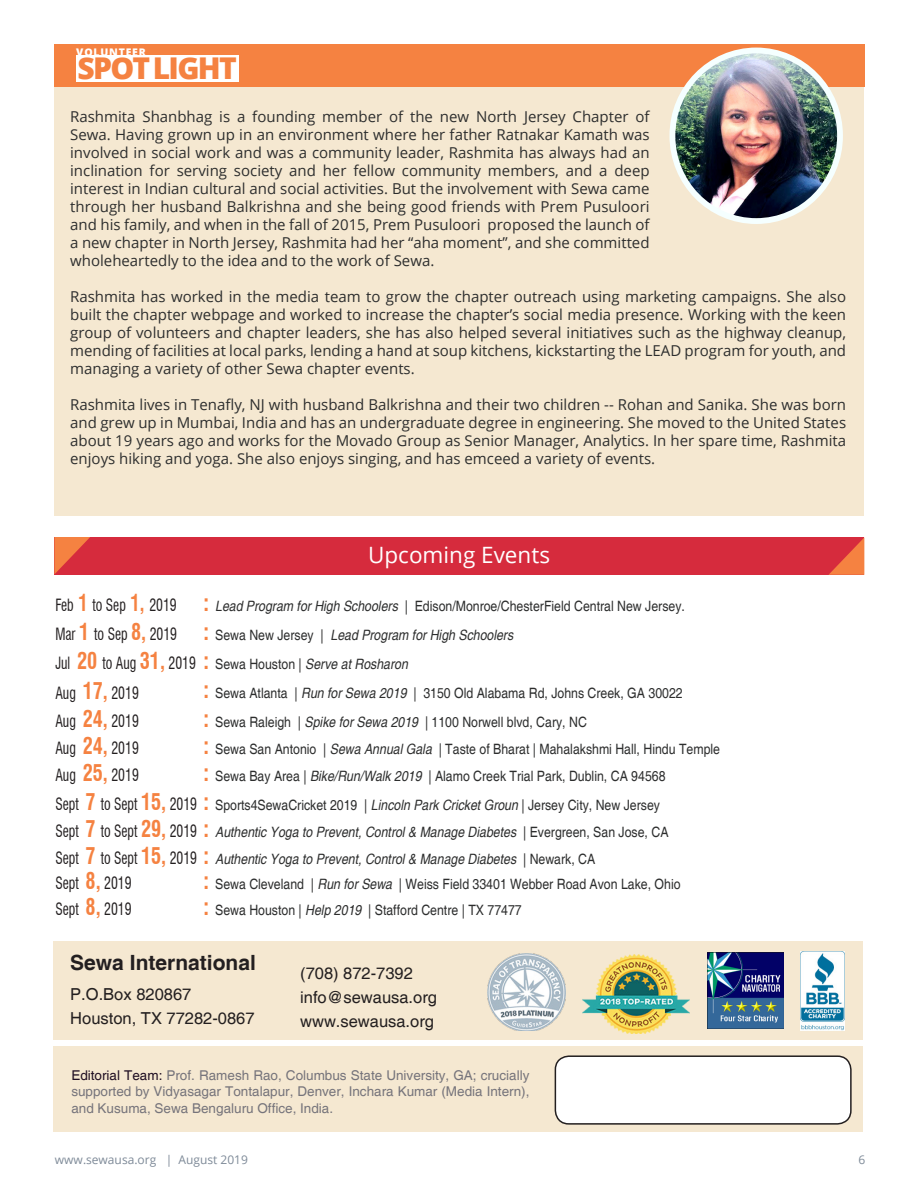
<style>
.page{position:relative;width:918px;height:1188px;background:#fff}
.page>*{position:absolute;margin:0;border:0;box-sizing:border-box;transform-origin:0 0}
.t1{font:800 30px "Open Sans";letter-spacing:-.055em;color:#f58241}
.t2{font:22.5px "Open Sans";color:#fff}
.t3{font:700 21px "Helvetica";color:#231f20}
.t4{font:condensed 16.5px "Swiss 721 BT";color:#231f20;scale:.83 1}
.t5{font:16.5px "Helvetica";color:#231f20}
.t6{font:15px/18px "Open Sans";color:#2d2e2e;text-align:justify}
.t7{font:14.25px "Helvetica";color:#2d2e2e;scale:.86 1}
.t8{font:italic 14.25px "Helvetica";color:#2d2e2e;scale:.86 1}
.t9{font:13.5px/16.5px "Helvetica";color:#76747b;text-align:justify}
.t10{font:12px "Open Sans";color:#7e8a98}
.t11{font:800 10.5px "Open Sans";letter-spacing:.075em;color:#fff}
.s1{font-weight:700;font-size:22.5px;color:#f58241}
.s2{font-family:"Swiss 721 BT";font-weight:700;font-stretch:condensed;font-size:22.5px;color:#f58241}
.s3{font-style:italic}
.s4{font-family:"Swiss 721 BT";font-weight:700;font-style:normal;font-stretch:condensed;font-size:22.5px;color:#f58241}
.s5{font-style:normal}
.s6{color:#200f23}
</style>
<div class="page">
<div style="left:54px;top:44px;width:810px;height:472px;background:#f5e8d1"></div>
<div style="left:54px;top:44px;width:810px;height:43px;background:#f58241"></div>
<div style="left:76px;top:55px;width:163px;height:27px;background:#fff"></div>
<img style="left:676px;top:50px;width:164px;height:171px">
<div style="left:669px;top:48px;width:174px;height:176px;border:6px solid #f5ffff;border-radius:50%"></div>
<div style="left:53px;top:941px;width:810px;height:99px;background:#f5e8d1"></div>
<div style="left:53px;top:1046px;width:810px;height:85px;background:#f5e8d1"></div>
<img style="left:583px;top:954px;width:106px;height:80px">
<img style="left:487px;top:953px;width:78px;height:78px">
<div style="left:555px;top:1056px;width:296px;height:68px;background:#fff;border-radius:14px"></div>
<div style="left:555px;top:1055px;width:297px;height:70px;border:2px solid #231f20;border-radius:14px"></div>
<img style="left:801px;top:951px;width:44px;height:80px">
<img style="left:708px;top:953px;width:76px;height:76px">
<div style="left:54px;top:537px;width:810px;height:37px;background:#d62b3d"></div>
<svg style="left:54px;top:537px;width:36px;height:37px"></svg>
<svg style="left:829px;top:538px;width:35px;height:37px"></svg>
<p class="t11" style="left:76px;top:44px;width:71px">VOLUNTEER</p>
<p class="t1" style="left:77px;top:46px;width:161px">SPOTLIGHT</p>
<p class="t6" style="left:70px;top:108px;width:581px">Rashmita Shanbhag is a founding member of the new North Jersey Chapter of Sewa. Having grown up in an environment where her father Ratnakar Kamath was involved in social work and was a community leader, Rashmita has always had an inclination for serving society and her fellow community members, and a deep interest in Indian cultural and social activities. But the involvement with Sewa came through her husband Balkrishna and she being good friends with Prem Pusuloori and his family, and when in the fall of 2015, Prem Pusuloori proposed the launch of a new chapter in North Jersey, Rashmita had her “aha moment”, and she committed wholeheartedly to the idea and to the work of Sewa.</p>
<p class="t6" style="left:70px;top:288px;width:777px">Rashmita has worked in the media team to grow the chapter outreach using marketing campaigns. She also built the chapter webpage and worked to increase the chapter’s social media presence. Working with the keen group of volunteers and chapter leaders, she has also helped several initiatives such as the highway cleanup, mending of facilities at local parks, lending a hand at soup kitchens, kickstarting the LEAD program for youth, and managing a variety of other Sewa chapter events.</p>
<p class="t6" style="left:70px;top:396px;width:777px">Rashmita lives in Tenafly, NJ with husband Balkrishna and their two children -- Rohan and Sanika. She was born and grew up in Mumbai, India and has an undergraduate degree in engineering. She moved to the United States about 19 years ago and works for the Movado Group as Senior Manager, Analytics. In her spare time, Rashmita enjoys hiking and yoga. She also enjoys singing, and has emceed a variety of events.</p>
<p class="t2" style="left:368px;top:539px;width:183px">Upcoming Events</p>
<p class="t4" style="left:55px;top:595px;width:148px">Feb <span class="s1">1</span> to Sep <span class="s1">1,</span> 2019</p>
<p class="t4" style="left:55px;top:625px;width:148px">Mar <span class="s1">1</span> to Sep <span class="s1">8,</span> 2019</p>
<p class="t4" style="left:55px;top:654px;width:171px">Jul <span class="s1">20</span> to Aug <span class="s1">31,</span> 2019</p>
<p class="t4" style="left:55px;top:683px;width:102px">Aug <span class="s1">17,</span> 2019</p>
<p class="t4" style="left:55px;top:711px;width:102px">Aug <span class="s1">24,</span> 2019</p>
<p class="t4" style="left:55px;top:738px;width:102px">Aug <span class="s1">24,</span> 2019</p>
<p class="t4" style="left:55px;top:766px;width:102px">Aug <span class="s1">25,</span> 2019</p>
<p class="t4" style="left:55px;top:794px;width:172px">Sept <span class="s1">7</span> to Sept <span class="s1">15,</span> 2019</p>
<p class="t4" style="left:55px;top:821px;width:172px">Sept <span class="s1">7</span> to Sept <span class="s1">29,</span> 2019</p>
<p class="t4" style="left:55px;top:848px;width:172px">Sept <span class="s1">7</span> to Sept <span class="s1">15,</span> 2019</p>
<p class="t4" style="left:55px;top:873px;width:93px">Sept <span class="s1">8,</span> 2019</p>
<p class="t4" style="left:55px;top:900px;width:93px">Sept <span class="s1">8,</span> 2019</p>
<p class="t7" style="left:203px;top:598px;width:562px"><span class="s2">:</span> <span class="s3">Lead Program for High Schoolers</span> | Edison/Monroe/ChesterField Central New Jersey.</p>
<p class="t8" style="left:203px;top:627px;width:362px"><span class="s4">:</span> <span class="s5">Sewa New Jersey |</span> Lead Program for High Schoolers</p>
<p class="t8" style="left:203px;top:656px;width:240px"><span class="s4">:</span> <span class="s5">Sewa Houston |</span> Serve at Rosharon</p>
<p class="t7" style="left:203px;top:685px;width:559px"><span class="s2">:</span> Sewa Atlanta | <span class="s3">Run for Sewa 2019</span> | 3150 Old Alabama Rd, Johns Creek, GA 30022</p>
<p class="t7" style="left:203px;top:714px;width:448px"><span class="s2">:</span> Sewa Raleigh | <span class="s3">Spike for Sewa 2019</span> | 1100 Norwell blvd, Cary, NC</p>
<p class="t7" style="left:203px;top:741px;width:603px"><span class="s2">:</span> Sewa San Antonio | <span class="s3">Sewa Annual Gala</span> | Taste of Bharat | Mahalakshmi Hall, Hindu Temple</p>
<p class="t7" style="left:203px;top:768px;width:539px"><span class="s2">:</span> Sewa Bay Area | <span class="s3">Bike/Run/Walk 2019</span> | Alamo Creek Trial Park, Dublin, CA 94568</p>
<p class="t7" style="left:203px;top:797px;width:533px"><span class="s2">:</span> Sports4SewaCricket 2019 | <span class="s3">Lincoln Park Cricket Groun</span> | Jersey City, New Jersey</p>
<p class="t8" style="left:203px;top:823px;width:543px"><span class="s4">:</span> Authentic Yoga to Prevent, Control &amp; Manage Diabetes <span class="s5">| Evergreen, San Jose, CA</span></p>
<p class="t8" style="left:203px;top:851px;width:458px"><span class="s4">:</span> Authentic Yoga to Prevent, Control &amp; Manage Diabetes <span class="s5">| Newark, CA</span></p>
<p class="t7" style="left:203px;top:876px;width:557px"><span class="s2">:</span> Sewa Cleveland | <span class="s3">Run for Sewa</span> | Weiss Field 33401 Webber Road Avon Lake, Ohio</p>
<p class="t7" style="left:203px;top:902px;width:372px"><span class="s2">:</span> Sewa Houston | <span class="s3">Help 2019</span> | Stafford Centre | TX 77477</p>
<p class="t3" style="left:70px;top:950px;width:187px">Sewa International</p>
<p class="t5" style="left:70px;top:985px;width:123px">P.O.Box 820867</p>
<p class="t5" style="left:70px;top:1009px;width:186px">Houston, TX 77282-0867</p>
<p class="t5" style="left:300px;top:964px;width:114px">(708) 872-7392</p>
<p class="t5" style="left:300px;top:988px;width:138px">info@sewausa.org</p>
<p class="t5" style="left:300px;top:1012px;width:135px">www.sewausa.org</p>
<p class="t9" style="left:71px;top:1067px;width:460px"><span class="s6">Editorial Team:</span> Prof. Ramesh Rao, Columbus State University, GA; crucially supported by Vidyasagar Tontalapur, Denver, Inchara Kumar (Media Intern), and Kusuma, Sewa Bengaluru Office, India.</p>
<p class="t10" style="left:55px;top:1151px;width:194px">www.sewausa.org | August 2019</p>
<p class="t10" style="left:859px;top:1151px;width:8px">6</p>
</div>
